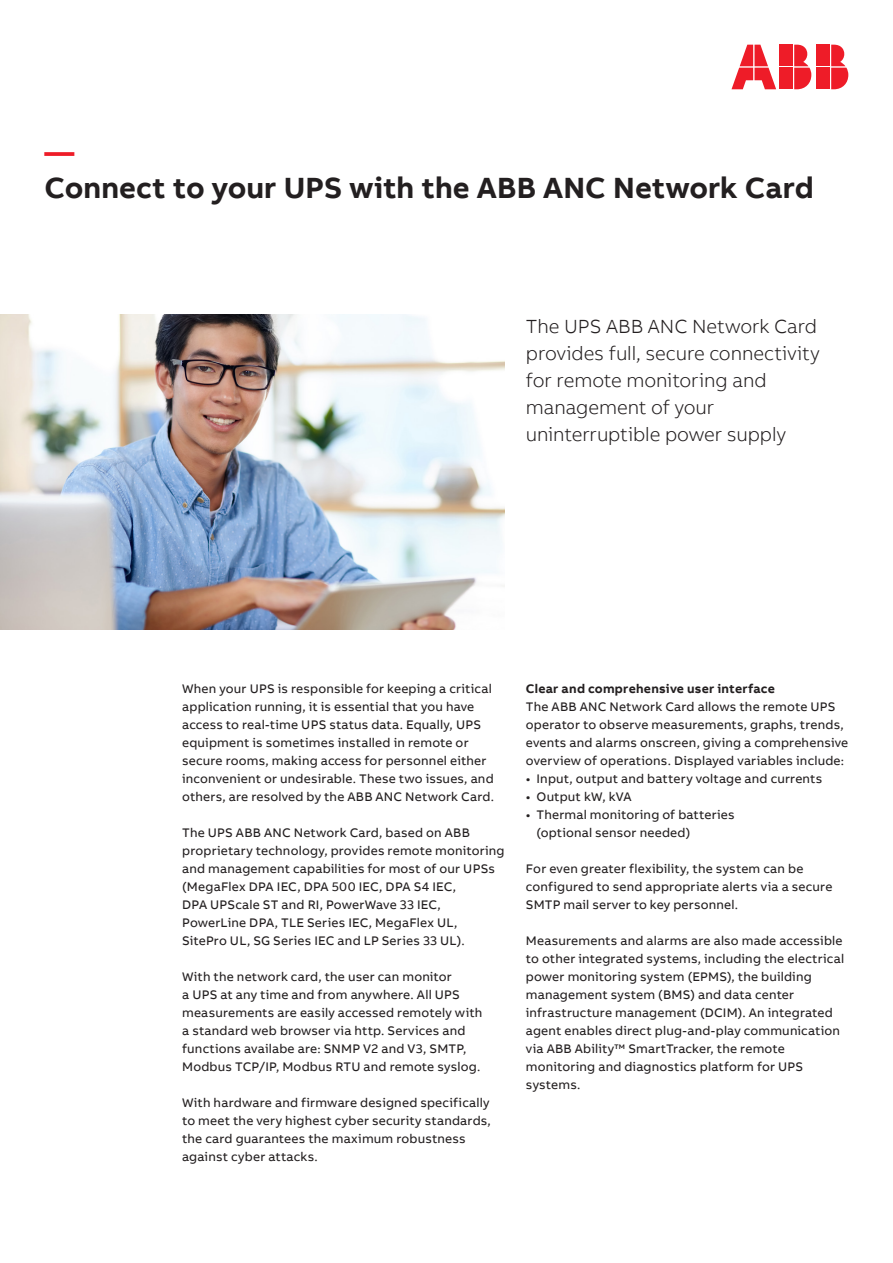
<style>
.page{position:relative;width:893px;height:1263px;background:#fff}
.page>*{position:absolute;margin:0;border:0;box-sizing:border-box;transform-origin:0 0}
.Headline_M_20pt_24pt{font:700 30px "AB Bvoice";color:#231f20}
.Headline_M_20pt_24pt-2{font:700 30px "AB Bvoice";color:#ee1c28}
.Lead_13pt_18pt{font:300 19.5px/27px "AB Bvoice";letter-spacing:-.005em;color:#231f20}
.Copytext_8_5pt_12pt{font:12.75px/18px "AB Bvoice";letter-spacing:.015em;color:#231f20}
.Paragraph_Title_8_5p{font:700 12.75px "AB Bvoice";letter-spacing:.02em;color:#231f20}
</style>
<div class="page">
<img style="left:0;top:315px;width:505px;height:315px">
<div style="left:817px;top:45px;width:13px;height:21px;background:#ee1c28"></div>
<div style="left:817px;top:68px;width:13px;height:21px;background:#ee1c28"></div>
<svg style="left:831px;top:45px;width:17px;height:44px"></svg>
<svg style="left:731px;top:45px;width:45px;height:44px"></svg>
<div style="left:780px;top:45px;width:13px;height:21px;background:#ee1c28"></div>
<div style="left:780px;top:68px;width:13px;height:21px;background:#ee1c28"></div>
<svg style="left:794px;top:45px;width:17px;height:44px"></svg>
<p class="Headline_M_20pt_24pt-2" style="left:45px;top:132px;width:31px">—</p>
<p class="Headline_M_20pt_24pt" style="left:45px;top:168px;width:771px">Connect to your UPS with the ABB ANC Network Card</p>
<p class="Lead_13pt_18pt" style="left:526px;top:313px;width:295px">The UPS ABB ANC Network Card provides full, secure connectivity for remote monitoring and management of your uninterruptible power supply</p>
<p class="Copytext_8_5pt_12pt" style="left:182px;top:679px;width:313px">When your UPS is responsible for keeping a critical application running, it is essential that you have access to real-time UPS status data. Equally, UPS equipment is sometimes installed in remote or secure rooms, making access for personnel either inconvenient or undesirable. These two issues, and others, are resolved by the ABB ANC Network Card.</p>
<p class="Copytext_8_5pt_12pt" style="left:182px;top:823px;width:324px">The UPS ABB ANC Network Card, based on ABB proprietary technology, provides remote monitoring and management capabilities for most of our UPSs (MegaFlex DPA IEC, DPA 500 IEC, DPA S4 IEC,<br>DPA UPScale ST and RI, PowerWave 33 IEC, PowerLine DPA, TLE Series IEC, MegaFlex UL, SitePro UL, SG Series IEC and LP Series 33 UL).</p>
<p class="Copytext_8_5pt_12pt" style="left:182px;top:967px;width:302px">With the network card, the user can monitor<br>a UPS at any time and from anywhere. All UPS measurements are easily accessed remotely with a standard web browser via http. Services and functions availabe are: SNMP V2 and V3, SMTP, Modbus TCP/IP, Modbus RTU and remote syslog.</p>
<p class="Copytext_8_5pt_12pt" style="left:182px;top:1093px;width:310px">With hardware and firmware designed specifically to meet the very highest cyber security standards, the card guarantees the maximum robustness against cyber attacks.</p>
<p class="Paragraph_Title_8_5p" style="left:526px;top:680px;width:251px">Clear and comprehensive user interface</p>
<p class="Copytext_8_5pt_12pt" style="left:526px;top:697px;width:324px">The ABB ANC Network Card allows the remote UPS operator to observe measurements, graphs, trends, events and alarms onscreen, giving a comprehensive overview of operations. Displayed variables include:</p>
<p class="Copytext_8_5pt_12pt" style="left:526px;top:769px;width:298px">• Input, output and battery voltage and currents</p>
<p class="Copytext_8_5pt_12pt" style="left:526px;top:787px;width:107px">• Output kW, kVA</p>
<p class="Copytext_8_5pt_12pt" style="left:536px;top:805px;width:200px;text-indent:-11px">• Thermal monitoring of batteries (optional sensor needed)</p>
<p class="Copytext_8_5pt_12pt" style="left:526px;top:859px;width:308px">For even greater flexibility, the system can be configured to send appropriate alerts via a secure<br>SMTP mail server to key personnel.</p>
<p class="Copytext_8_5pt_12pt" style="left:526px;top:931px;width:320px">Measurements and alarms are also made accessible to other integrated systems, including the electrical power monitoring system (EPMS), the building management system (BMS) and data center infrastructure management (DCIM). An integrated agent enables direct plug-and-play communication via ABB Ability™ SmartTracker, the remote monitoring and diagnostics platform for UPS systems.</p>
</div>
